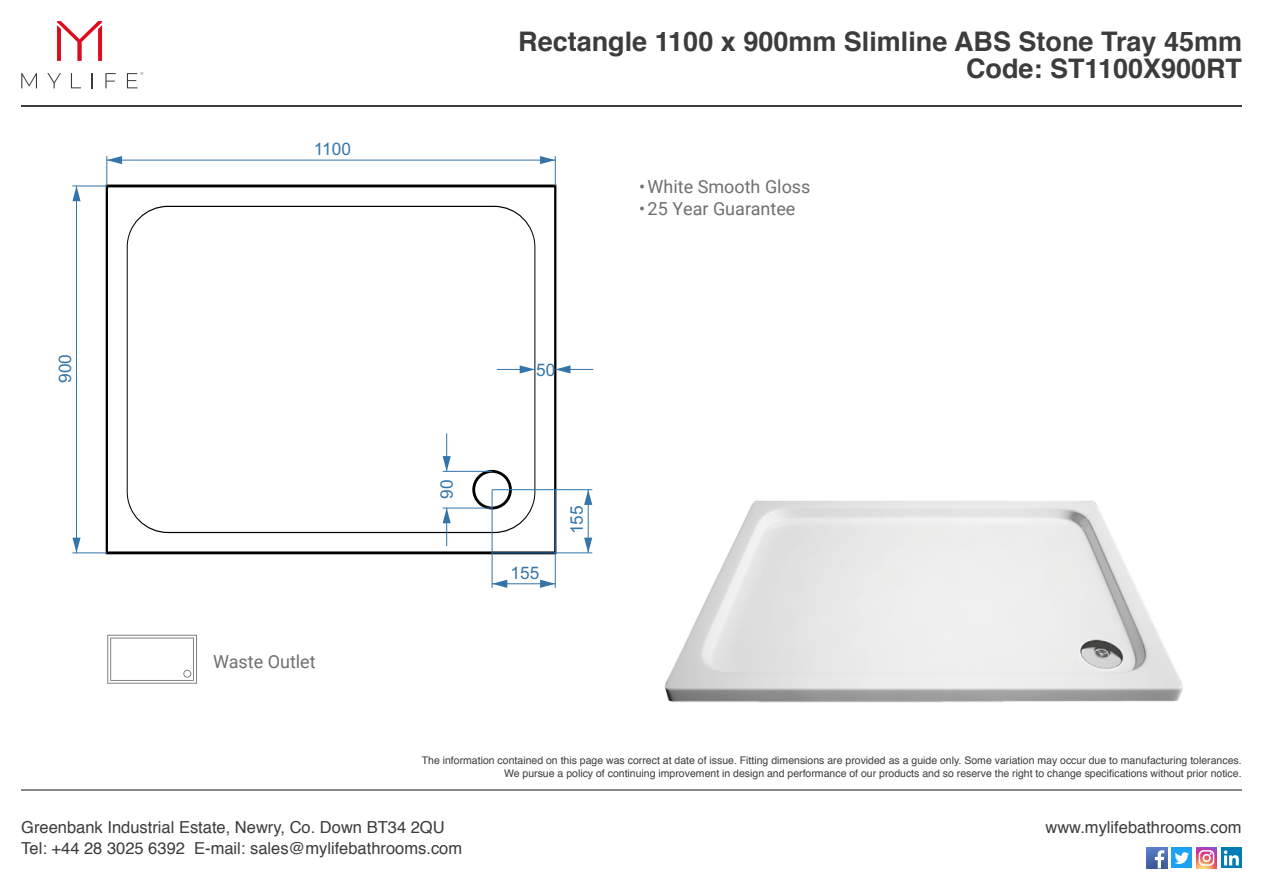
<style>
.page{position:relative;width:1263px;height:893px;background:#fff}
.page>*{position:absolute;margin:0;border:0;box-sizing:border-box;transform-origin:0 0}
.t1{font:700 27px/27px "Helvetica";color:#3c3c3b;text-align:right}
.t2{font:18px "Roboto";color:#706f6f}
.t3{font:17.25px "Arial";color:#3374a9}
.t4{font:16.5px/21px "Helvetica";color:#3c3c3b}
.t5{font:10.5px/12.6px "Helvetica";color:#3c3c3b;text-align:right}
</style>
<div class="page">
<hr style="left:21px;top:105px;width:1221px;height:1px;background:#3c3c3b">
<svg style="left:57px;top:21px;width:45px;height:40px"></svg>
<svg style="left:21px;top:73px;width:16px;height:15px"></svg>
<svg style="left:47px;top:73px;width:14px;height:15px"></svg>
<svg style="left:71px;top:73px;width:10px;height:15px"></svg>
<svg style="left:91px;top:73px;width:1px;height:15px"></svg>
<svg style="left:105px;top:73px;width:11px;height:15px"></svg>
<svg style="left:127px;top:72px;width:16px;height:16px"></svg>
<svg style="left:1146px;top:847px;width:21px;height:21px"></svg>
<svg style="left:1155px;top:850px;width:9px;height:18px"></svg>
<div style="left:1171px;top:847px;width:21px;height:21px;background:#1da1f2"></div>
<svg style="left:1175px;top:852px;width:14px;height:12px"></svg>
<svg style="left:1196px;top:847px;width:21px;height:21px"></svg>
<svg style="left:1199px;top:850px;width:15px;height:16px"></svg>
<div style="left:1221px;top:847px;width:21px;height:21px;background:#007bb5"></div>
<svg style="left:1224px;top:850px;width:15px;height:15px"></svg>
<div style="left:106px;top:185px;width:450px;height:369px;border:3px solid #000"></div>
<div style="left:472px;top:470px;width:40px;height:39px;border:3px solid #000;border-radius:50%"></div>
<hr style="left:555px;top:156px;width:1px;height:30px;background:#3374a9">
<hr style="left:107px;top:156px;width:1px;height:30px;background:#3374a9">
<hr style="left:107px;top:160px;width:448px;height:1px;background:#3374a9">
<svg style="left:107px;top:156px;width:15px;height:8px"></svg>
<svg style="left:540px;top:156px;width:15px;height:8px"></svg>
<hr style="left:72px;top:553px;width:35px;height:1px;background:#3374a9">
<hr style="left:72px;top:186px;width:35px;height:1px;background:#3374a9">
<hr style="left:76px;top:186px;width:1px;height:367px;background:#3374a9">
<svg style="left:72px;top:186px;width:9px;height:15px"></svg>
<svg style="left:72px;top:538px;width:9px;height:15px"></svg>
<hr style="left:555px;top:490px;width:1px;height:98px;background:#3374a9">
<hr style="left:492px;top:490px;width:1px;height:98px;background:#3374a9">
<hr style="left:492px;top:583px;width:63px;height:1px;background:#3374a9">
<svg style="left:492px;top:580px;width:15px;height:8px"></svg>
<svg style="left:540px;top:580px;width:15px;height:8px"></svg>
<hr style="left:492px;top:553px;width:100px;height:1px;background:#3374a9">
<hr style="left:492px;top:489px;width:100px;height:1px;background:#3374a9">
<hr style="left:588px;top:490px;width:1px;height:63px;background:#3374a9">
<svg style="left:584px;top:490px;width:8px;height:15px"></svg>
<svg style="left:584px;top:538px;width:8px;height:15px"></svg>
<hr style="left:443px;top:508px;width:49px;height:1px;background:#3374a9">
<hr style="left:443px;top:471px;width:49px;height:1px;background:#3374a9">
<hr style="left:446px;top:508px;width:1px;height:38px;background:#3374a9">
<svg style="left:443px;top:508px;width:8px;height:15px"></svg>
<hr style="left:446px;top:433px;width:1px;height:38px;background:#3374a9">
<svg style="left:443px;top:456px;width:8px;height:15px"></svg>
<hr style="left:555px;top:369px;width:38px;height:1px;background:#3374a9">
<svg style="left:555px;top:365px;width:15px;height:8px"></svg>
<hr style="left:497px;top:369px;width:38px;height:1px;background:#3374a9">
<svg style="left:520px;top:365px;width:15px;height:8px"></svg>
<img style="left:664px;top:500px;width:519px;height:203px">
<hr style="left:21px;top:789px;width:1221px;height:1px;background:#878787">
<svg style="left:107px;top:635px;width:90px;height:49px"></svg>
<h3 class="t3" style="left:53px;top:383px;width:30px;rotate:-90deg">900</h3>
<h3 class="t3" style="left:314px;top:137px;width:39px">1100</h3>
<h2 class="t2" style="left:213px;top:649px;width:104px">Waste Outlet</h2>
<h1 class="t1" style="left:518px;top:29px;width:725px">Rectangle 1100 x 900mm Slimline ABS Stone Tray 45mm<br>Code: ST1100X900RT</h1>
<h3 class="t3" style="left:435px;top:498px;width:21px;rotate:-90deg">90</h3>
<h2 class="t2" style="left:639px;top:174px;width:173px">•White Smooth Gloss</h2>
<h2 class="t2" style="left:639px;top:196px;width:158px">•25 Year Guarantee</h2>
<h3 class="t3" style="left:536px;top:358px;width:21px">50</h3>
<h3 class="t3" style="left:511px;top:561px;width:30px">155</h3>
<h3 class="t3" style="left:565px;top:534px;width:30px;rotate:-90deg">155</h3>
<p class="t5" style="left:422px;top:754px;width:821px">The information contained on this page was correct at date of issue. Fitting dimensions are provided as a guide only. Some variation may occur due to manufacturing tolerances.<br>We pursue a policy of continuing improvement in design and performance of our products and so reserve the right to change specifications without prior notice.</p>
<h3 class="t4" style="left:21px;top:818px;width:442px">Greenbank Industrial Estate, Newry, Co. Down BT34 2QU<br>Tel: +44 28 3025 6392 E-mail: sales@mylifebathrooms.com</h3>
<h3 class="t4" style="left:1045px;top:818px;width:198px">www.mylifebathrooms.com</h3>
</div>
